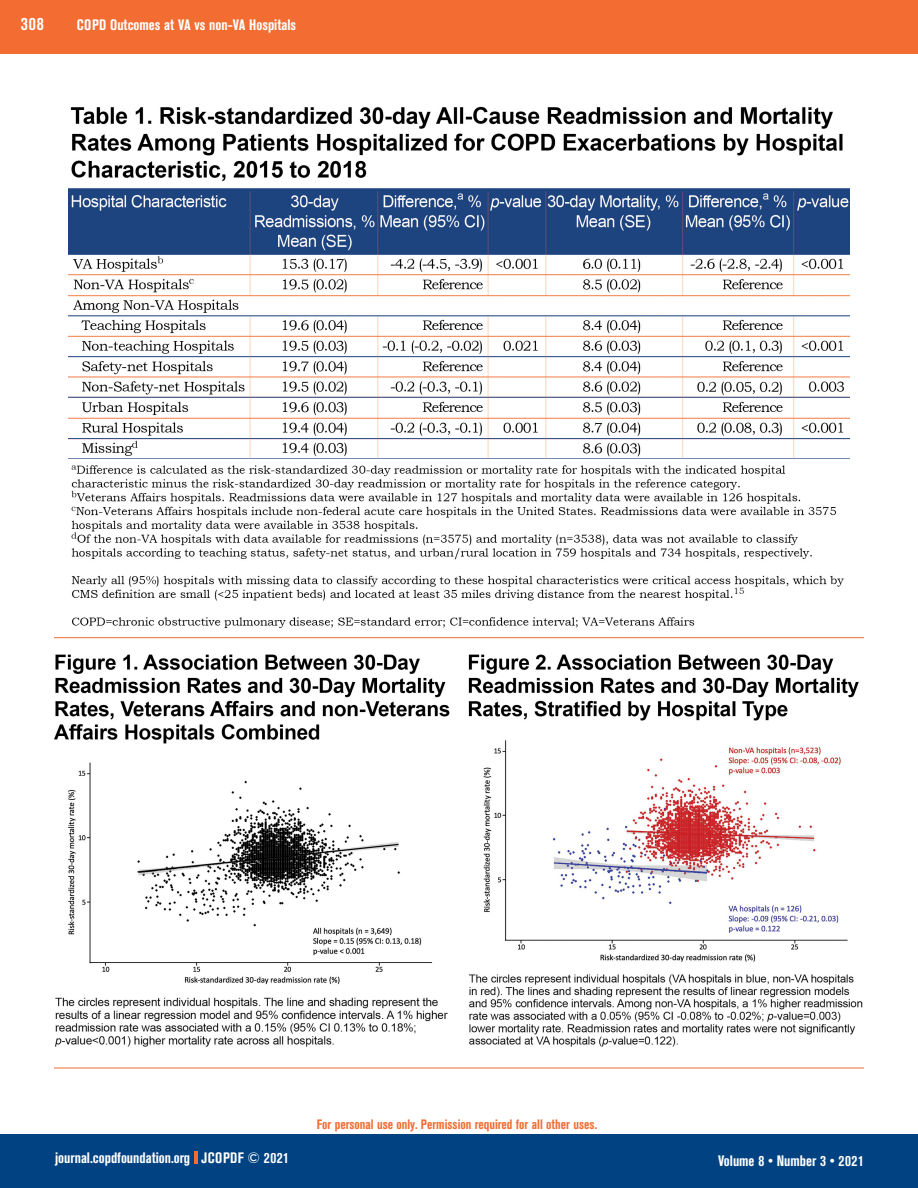
<style>
.page{position:relative;width:918px;height:1188px;background:#fff}
.page>*{position:absolute;margin:0;border:0;box-sizing:border-box;transform-origin:0 0}
.t1{font:700 condensed 18px "Akzidenz Grotesk BE";color:#fff}
.t2{font:700 condensed 15px "Akzidenz Grotesk BE";color:#fff}
.t3{font:700 condensed 13.5px "Akzidenz Grotesk BE";color:#f36c31}
</style>
<div class="page">
<div style="left:0;top:1134px;width:918px;height:54px;background:#004282"></div>
<div style="left:0;top:0;width:918px;height:54px;background:#f36c31"></div>
<svg style="left:194px;top:1152px;width:3px;height:12px"></svg>
<img style="left:69px;top:106px;width:780px;height:522px">
<hr style="left:54px;top:637px;width:810px;height:1px;background:#f36c31">
<img style="left:54px;top:654px;width:395px;height:393px">
<img style="left:469px;top:654px;width:394px;height:393px">
<hr style="left:54px;top:1068px;width:810px;height:1px;background:#f36c31">
<p class="t1" style="left:21px;top:13px;width:25px">308</p>
<p class="t2" style="left:77px;top:16px;width:221px">COPD Outcomes at VA vs non-VA Hospitals</p>
<p class="t3" style="left:317px;top:1117px;width:282px">For personal use only. Permission required for all other uses.</p>
<p class="t2" style="left:55px;top:1149px;width:236px">journal.copdfoundation.org JCOPDF © 2021</p>
<p class="t2" style="left:718px;top:1152px;width:147px">Volume 8 • Number 3 • 2021</p>
</div>
